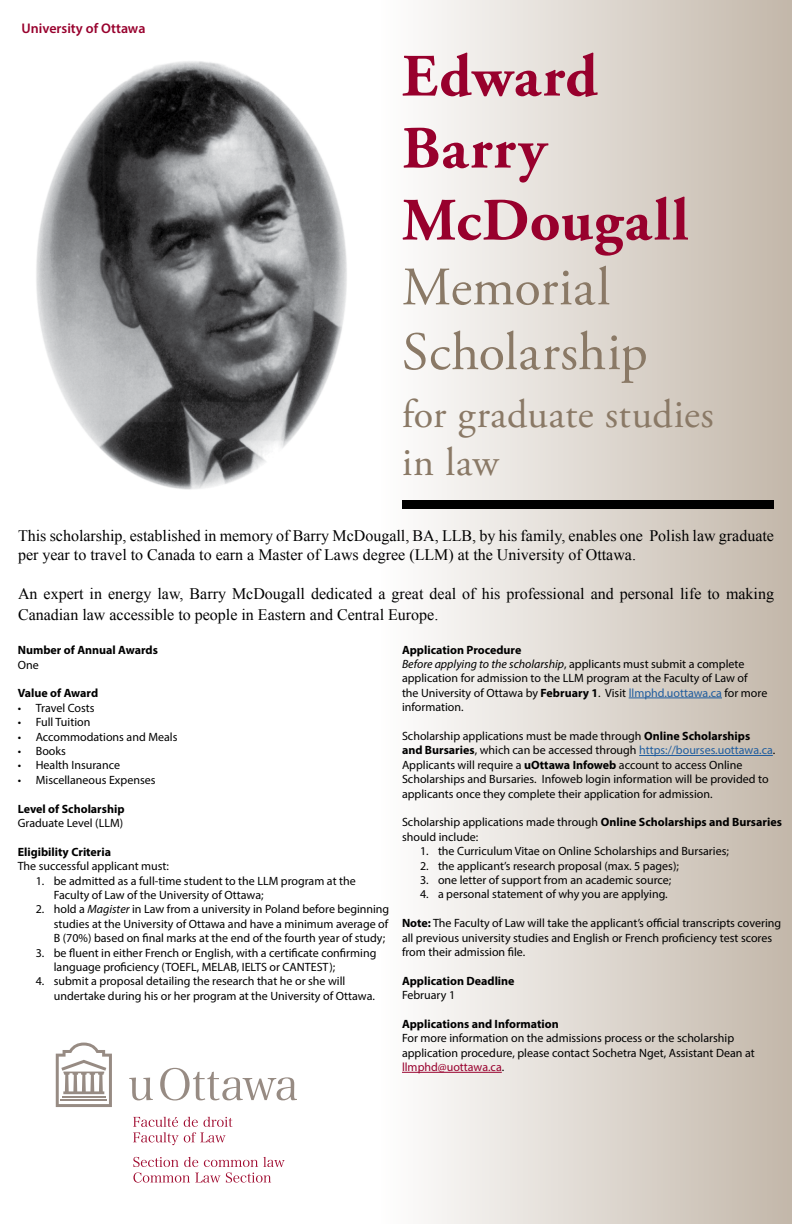
<style>
.page{position:relative;width:792px;height:1224px;background:#fff}
.page>*{position:absolute;margin:0;border:0;box-sizing:border-box;transform-origin:0 0}
.t1{font:700 60px/72px "Adobe Garamond Pro";letter-spacing:.015em;color:#98002d}
.t2{font:54px/64.8px "Adobe Garamond Pro";letter-spacing:.01em;color:#8a7966}
.t3{font:40px/48px "Adobe Garamond Pro";letter-spacing:.015em;color:#8a7966}
.t4{font:16px/19.2px "Times New Roman";color:#000}
.t5{font:600 14px "Myriad Pro";color:#98002d}
.t6{font:12px/14.4px "Myriad Pro";color:#000}
.t7{font:700 12px "Myriad Pro";color:#000}
.s1{font-style:italic}
.s2{font-weight:700}
.s3{color:#205d9e}
.s4{color:#98002d}
</style>
<div class="page">
<div style="left:381px;top:0;width:411px;height:1224px;background:linear-gradient(to right,#fefefe,#c3b7a9)"></div>
<img style="left:36px;top:61px;width:311px;height:429px">
<div style="left:402px;top:501px;width:372px;height:8px;background:#000"></div>
<hr style="left:629px;top:698px;width:93px;height:1px;background:#205d9e">
<hr style="left:639px;top:755px;width:134px;height:1px;background:#205d9e">
<hr style="left:402px;top:1072px;width:100px;height:1px;background:#98002d">
<svg style="left:129px;top:1078px;width:24px;height:22px"></svg>
<svg style="left:160px;top:1068px;width:137px;height:33px"></svg>
<svg style="left:56px;top:1043px;width:56px;height:64px"></svg>
<svg style="left:133px;top:1117px;width:99px;height:28px"></svg>
<svg style="left:133px;top:1157px;width:152px;height:26px"></svg>
<p class="t5" style="left:21px;top:20px;width:126px">University of Ottawa</p>
<h1 class="t1" style="left:402px;top:42px;width:288px">Edward<br>Barry<br>McDougall</h1>
<h2 class="t2" style="left:402px;top:257px;width:247px">Memorial<br>Scholarship</h2>
<h3 class="t3" style="left:402px;top:391px;width:313px">for graduate studies in law</h3>
<h3 class="t4" style="left:18px;top:526px;width:758px">This scholarship, established in memory of Barry McDougall, BA, LLB, by his family, enables one Polish law graduate per year to travel to Canada to earn a Master of Laws degree (LLM) at the University of Ottawa.</h3>
<h3 class="t4" style="left:18px;top:582px;width:758px;line-height:21.6px">An expert in energy law, Barry McDougall dedicated a great deal of his professional and personal life to making<br>Canadian law accessible to people in Eastern and Central Europe.</h3>
<p class="t7" style="left:18px;top:642px;width:142px">Number of Annual Awards</p>
<p class="t6" style="left:18px;top:657px;width:22px">One</p>
<p class="t7" style="left:18px;top:685px;width:82px">Value of Award</p>
<p class="t6" style="left:18px;top:700px;width:78px">• Travel Costs</p>
<p class="t6" style="left:18px;top:715px;width:74px">• Full Tuition</p>
<p class="t6" style="left:18px;top:729px;width:161px">• Accommodations and Meals</p>
<p class="t6" style="left:18px;top:744px;width:50px">• Books</p>
<p class="t6" style="left:18px;top:758px;width:104px">• Health Insurance</p>
<p class="t6" style="left:18px;top:772px;width:139px">• Miscellaneous Expenses</p>
<p class="t7" style="left:18px;top:801px;width:108px">Level of Scholarship</p>
<p class="t6" style="left:18px;top:816px;width:107px">Graduate Level (LLM)</p>
<p class="t7" style="left:18px;top:844px;width:95px">Eligibility Criteria</p>
<p class="t6" style="left:18px;top:859px;width:153px">The successful applicant must:</p>
<p class="t6" style="left:54px;top:873px;width:304px;text-indent:-18px">1. be admitted as a full-time student to the LLM program at the<br>Faculty of Law of the University of Ottawa;</p>
<p class="t6" style="left:54px;top:902px;width:337px;text-align:justify;text-indent:-18px">2. hold a <span class="s1">Magister</span> in Law from a university in Poland before beginning studies at the University of Ottawa and have a minimum average of B (70%) based on final marks at the end of the fourth year of study;</p>
<p class="t6" style="left:54px;top:945px;width:324px;text-indent:-18px">3. be fluent in either French or English, with a certificate confirming language proficiency (TOEFL, MELAB, IELTS or CANTEST);</p>
<p class="t6" style="left:54px;top:974px;width:323px;text-indent:-18px">4. submit a proposal detailing the research that he or she will undertake during his or her program at the University of Ottawa.</p>
<p class="t6" style="left:402px;top:642px;width:367px"><span class="s2">Application Procedure<br></span><span class="s1">Before applying to the scholarship</span>, applicants must submit a complete application for admission to the LLM program at the Faculty of Law of<br>the University of Ottawa by <span class="s2">February 1</span>. Visit <span class="s3">llmphd.uottawa.ca</span> for more information.</p>
<p class="t6" style="left:402px;top:728px;width:375px">Scholarship applications must be made through <span class="s2">Online Scholarships<br>and Bursaries</span>, which can be accessed through <span class="s3">https://bourses.uottawa.ca</span>.<br>Applicants will require a <span class="s2">uOttawa Infoweb</span> account to access Online Scholarships and Bursaries. Infoweb login information will be provided to applicants once they complete their application for admission.</p>
<p class="t6" style="left:402px;top:815px;width:381px">Scholarship applications made through <span class="s2">Online Scholarships and Bursaries </span>should include:</p>
<p class="t6" style="left:420px;top:844px;width:310px">1. the Curriculum Vitae on Online Scholarships and Bursaries;</p>
<p class="t6" style="left:420px;top:858px;width:260px">2. the applicant’s research proposal (max. 5 pages);</p>
<p class="t6" style="left:420px;top:872px;width:253px">3. one letter of support from an academic source;</p>
<p class="t6" style="left:420px;top:887px;width:249px">4. a personal statement of why you are applying.</p>
<p class="t6" style="left:402px;top:916px;width:381px"><span class="s2">Note:</span> The Faculty of Law will take the applicant’s official transcripts covering all previous university studies and English or French proficiency test scores from their admission file.</p>
<p class="t7" style="left:402px;top:973px;width:114px">Application Deadline</p>
<p class="t6" style="left:402px;top:988px;width:55px">February 1</p>
<p class="t7" style="left:402px;top:1016px;width:158px">Applications and Information</p>
<p class="t6" style="left:402px;top:1031px;width:354px">For more information on the admissions process or the scholarship application procedure, please contact Sochetra Nget, Assistant Dean at <span class="s4">llmphd@uottawa.ca</span>.</p>
</div>
